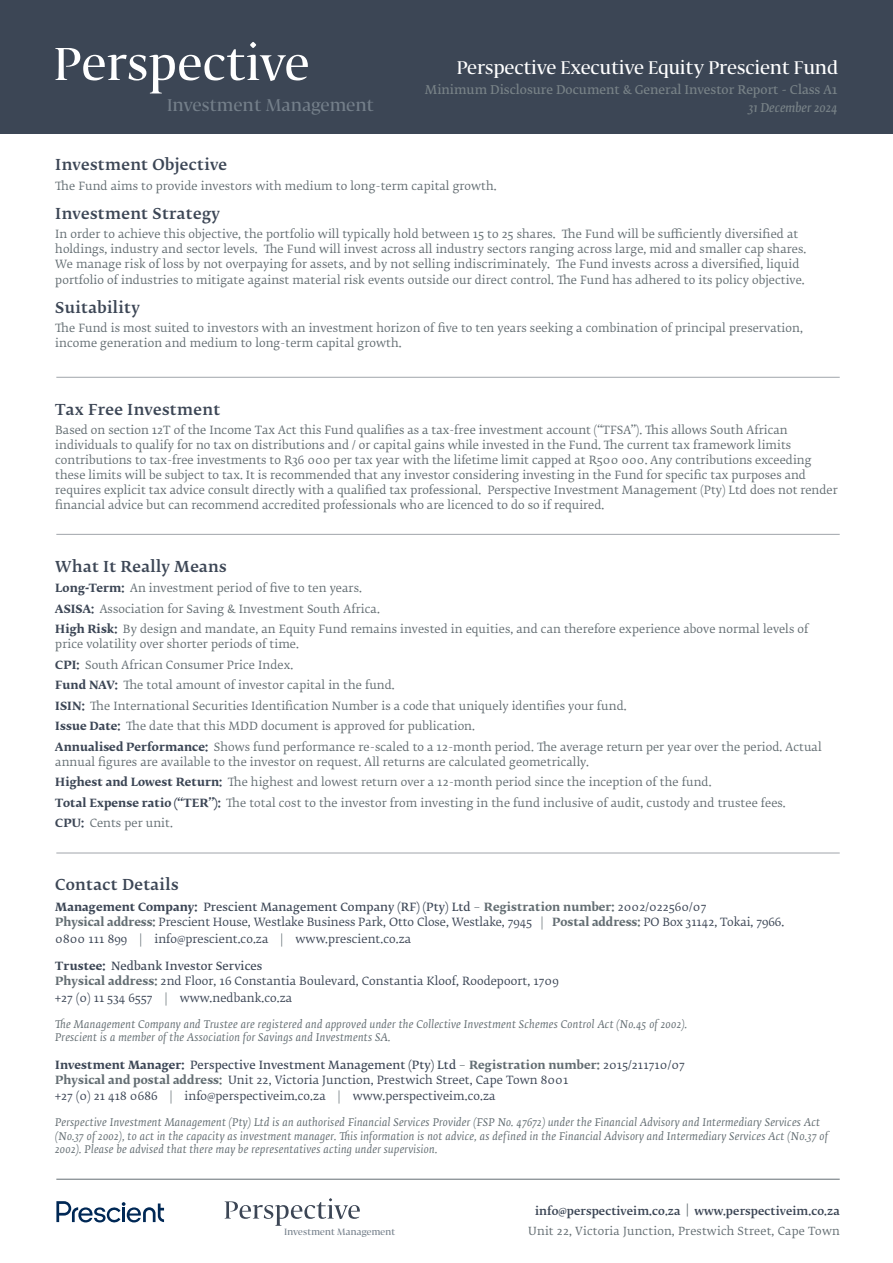
<style>
.page{position:relative;width:893px;height:1263px;background:#fff}
.page>*{position:absolute;margin:0;border:0;box-sizing:border-box;transform-origin:0 0}
.t1{font:500 18px "Fedra Serif Display";letter-spacing:.025em;color:#fff}
.t2{font:500 16.65px "Fedra Serif Display";letter-spacing:.03em;color:#747f8a}
.t3{font:500 15px "Fedra Serif B Std";letter-spacing:.025em;color:#3c4655}
.t4{font:12px "Fedra Serif B Std Demi";color:#788287}
.t5{font:italic 12px "Fedra Serif B Std Demi";color:#788287}
.t6{font:11.25px/20.5px "Fedra Serif B Std";letter-spacing:.01em;color:#646e73}
.t7{font:11.25px/16.5px "Fedra Serif B Std";letter-spacing:.01em;color:#3c4655}
.t8{font:11.25px "Fedra Serif B Std Demi";letter-spacing:.01em;color:#3c4655}
.t9{font:500 11.1px "Fedra Serif B Std";letter-spacing:.01em;color:#3c4655}
.t10{font:11.1px "Fedra Serif B Std";letter-spacing:.02em;color:#646e73}
.t11{font:italic 10.5px/13.5px "Fedra Serif B Std";letter-spacing:.025em;color:#646e73}
.t12{font:500 9px "Fedra Serif Display";letter-spacing:.03em;color:#747f8a}
.s1{font-weight:700;color:#3c4655}
.s2{font-family:"Fedra Serif B Std";font-weight:700}
.s3{font-family:"Fedra Serif B Std";color:#646e73}
.s4{font-family:"Fedra Serif B Std";font-weight:700;color:#646e73}
.s5{font-family:"Fedra Serif B Std"}
.s6{font-weight:700;color:#646e73}
.s7{color:#646e73}
</style>
<div class="page">
<hr style="left:56px;top:1179px;width:784px;height:1px;background:#646e73">
<div style="left:0;top:0;width:893px;height:133px;background:#3c4655"></div>
<svg style="left:55px;top:42px;width:253px;height:51px"></svg>
<svg style="left:225px;top:1198px;width:135px;height:28px"></svg>
<svg style="left:56px;top:1201px;width:108px;height:22px"></svg>
<hr style="left:56px;top:853px;width:784px;height:1px;background:#a0a5aa">
<hr style="left:56px;top:534px;width:784px;height:1px;background:#a0a5aa">
<hr style="left:56px;top:377px;width:784px;height:1px;background:#a0a5aa">
<h2 class="t2" style="left:167px;top:96px;width:208px">Investment Management</h2>
<h1 class="t1" style="left:457px;top:57px;width:382px">Perspective Executive Equity Prescient Fund</h1>
<p class="t4" style="left:425px;top:81px;width:414px">Minimum Disclosure Document &amp; General Investor Report - Class A1</p>
<p class="t5" style="left:748px;top:99px;width:91px">31 December 2024</p>
<h3 class="t3" style="left:55px;top:154px;width:173px">Investment Objective</h3>
<p class="t6" style="left:55px;top:177px;width:443px">The Fund aims to provide investors with medium to long-term capital growth.</p>
<h3 class="t3" style="left:55px;top:203px;width:166px">Investment Strategy</h3>
<p class="t6" style="left:55px;top:227px;width:752px;line-height:15.3px">In order to achieve this objective, the portfolio will typically hold between 15 to 25 shares. The Fund will be sufficiently diversified at holdings, industry and sector levels. The Fund will invest across all industry sectors ranging across large, mid and smaller cap shares.<br>We manage risk of loss by not overpaying for assets, and by not selling indiscriminately. The Fund invests across a diversified, liquid portfolio of industries to mitigate against material risk events outside our direct control. The Fund has adhered to its policy objective.</p>
<h3 class="t3" style="left:55px;top:297px;width:86px">Suitability</h3>
<p class="t6" style="left:55px;top:321px;width:749px;line-height:15px">The Fund is most suited to investors with an investment horizon of five to ten years seeking a combination of principal preservation, income generation and medium to long-term capital growth.</p>
<h3 class="t3" style="left:55px;top:399px;width:166px">Tax Free Investment</h3>
<p class="t6" style="left:55px;top:423px;width:784px;line-height:15px">Based on section 12T of the Income Tax Act this Fund qualifies as a tax-free investment account (“TFSA”). This allows South African individuals to qualify for no tax on distributions and / or capital gains while invested in the Fund. The current tax framework limits contributions to tax-free investments to R36 000 per tax year with the lifetime limit capped at R500 000. Any contributions exceeding these limits will be subject to tax. It is recommended that any investor considering investing in the Fund for specific tax purposes and requires explicit tax advice consult directly with a qualified tax professional. Perspective Investment Management (Pty) Ltd does not render financial advice but can recommend accredited professionals who are licenced to do so if required.</p>
<h3 class="t3" style="left:55px;top:556px;width:173px">What It Really Means</h3>
<p class="t6" style="left:55px;top:578px;width:755px"><span class="s1">Long-Term:</span> An investment period of five to ten years.<br><span class="s1">ASISA:</span> Association for Saving &amp; Investment South Africa.<br><span class="s1">High Risk:</span> By design and mandate, an Equity Fund remains invested in equities, and can therefore experience above normal levels of</p>
<p class="t6" style="left:55px;top:634px;width:768px">price volatility over shorter periods of time.<br><span class="s1">CPI:</span> South African Consumer Price Index.<br><span class="s1">Fund NAV:</span> The total amount of investor capital in the fund.<br><span class="s1">ISIN:</span> The International Securities Identification Number is a code that uniquely identifies your fund.<br><span class="s1">Issue Date:</span> The date that this MDD document is approved for publication.<br><span class="s1">Annualised Performance:</span> Shows fund performance re-scaled to a 12-month period. The average return per year over the period. Actual</p>
<p class="t6" style="left:55px;top:752px;width:732px">annual figures are available to the investor on request. All returns are calculated geometrically.<br><span class="s1">Highest and Lowest Return:</span> The highest and lowest return over a 12-month period since the inception of the fund.<br><span class="s1">Total Expense ratio (“TER”):</span> The total cost to the investor from investing in the fund inclusive of audit, custody and trustee fees.<br><span class="s1">CPU:</span> Cents per unit.</p>
<h3 class="t3" style="left:55px;top:874px;width:125px">Contact Details</h3>
<p class="t8" style="left:55px;top:899px;width:653px"><span class="s2">Management Company:</span> Prescient Management Company (RF) (Pty) Ltd <span class="s3">–</span> <span class="s4">Registration number:</span> <span class="s5">2002/022560/07</span></p>
<p class="t7" style="left:55px;top:914px;width:730px"><span class="s6">Physical address:</span> Prescient House, Westlake Business Park, Otto Close, Westlake, 7945 <span class="s7">|</span> <span class="s6">Postal address:</span> PO Box 31142, Tokai, 7966.<br>0800 111 899 <span class="s7">|</span> info@prescient.co.za <span class="s7">|</span> www.prescient.co.za</p>
<p class="t8" style="left:55px;top:958px;width:209px"><span class="s2">Trustee:</span> Nedbank Investor Services</p>
<p class="t7" style="left:55px;top:973px;width:505px"><span class="s6">Physical address:</span> 2nd Floor, 16 Constantia Boulevard, Constantia Kloof, Roodepoort, 1709 +27 (0) 11 534 6557 <span class="s7">|</span> www.nedbank.co.za</p>
<p class="t11" style="left:55px;top:1018px;width:633px">The Management Company and Trustee are registered and approved under the Collective Investment Schemes Control Act (No.45 of 2002).<br>Prescient is a member of the Association for Savings and Investments SA.</p>
<p class="t8" style="left:55px;top:1057px;width:631px"><span class="s2">Investment Manager:</span> Perspective Investment Management (Pty) Ltd <span class="s3">–</span> <span class="s4">Registration number:</span> <span class="s5">2015/211710/07</span></p>
<p class="t7" style="left:55px;top:1072px;width:515px"><span class="s6">Physical and postal address:</span> Unit 22, Victoria Junction, Prestwich Street, Cape Town 8001 +27 (0) 21 418 0686 <span class="s7">|</span> info@perspectiveim.co.za <span class="s7">|</span> www.perspectiveim.co.za</p>
<p class="t11" style="left:55px;top:1116px;width:774px">Perspective Investment Management (Pty) Ltd is an authorised Financial Services Provider (FSP No. 47672) under the Financial Advisory and Intermediary Services Act (No.37 of 2002), to act in the capacity as investment manager. This information is not advice, as defined in the Financial Advisory and Intermediary Services Act (N0.37 of<br>2002). Please be advised that there may be representatives acting under supervision.</p>
<p class="t9" style="left:535px;top:1203px;width:306px">info@perspectiveim.co.za <span class="s7">|</span> www.perspectiveim.co.za</p>
<p class="t12" style="left:285px;top:1227px;width:112px">Investment Management</p>
<p class="t10" style="left:528px;top:1223px;width:313px">Unit 22, Victoria Junction, Prestwich Street, Cape Town</p>
</div>
